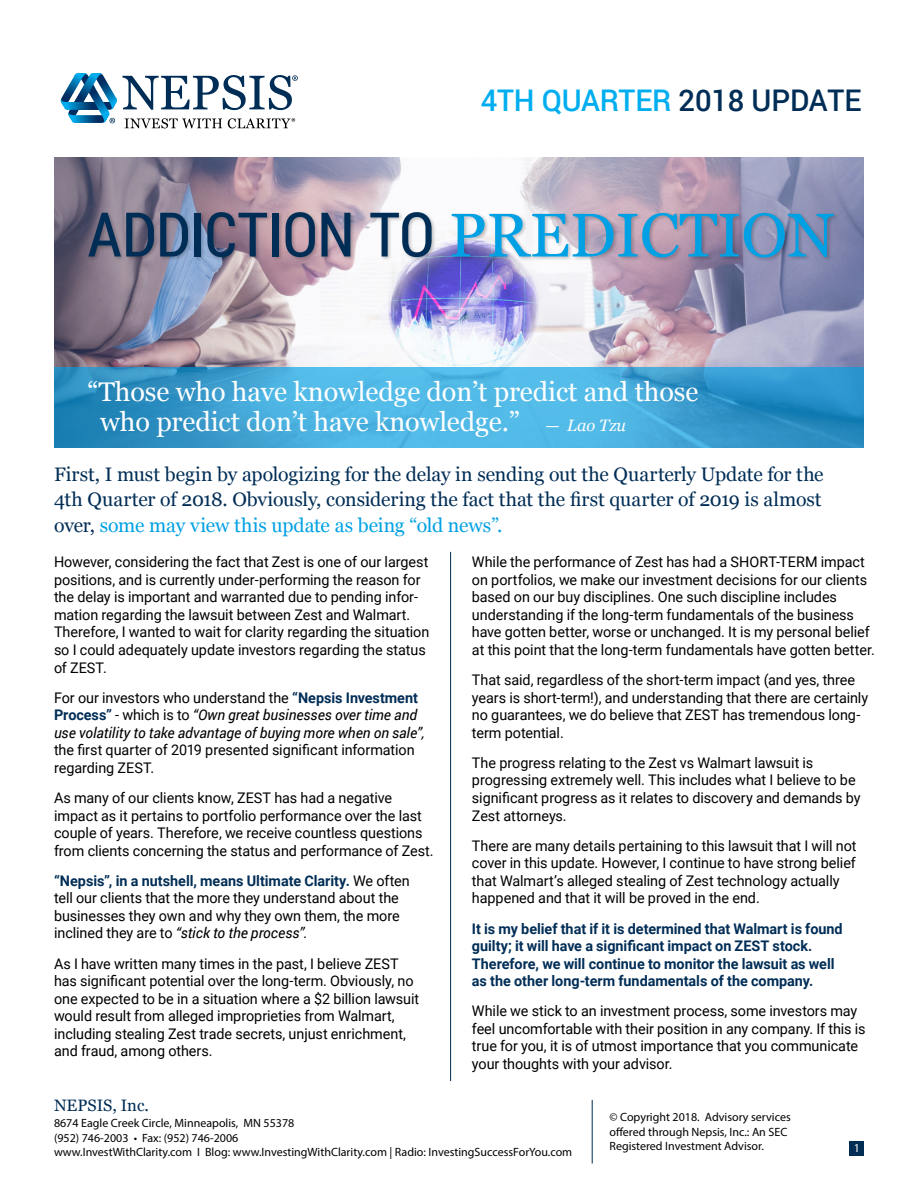
<style>
.page{position:relative;width:918px;height:1188px;background:#fff}
.page>*{position:absolute;margin:0;border:0;box-sizing:border-box;transform-origin:0 0}
.t1{font:61.5px "Roboto Condensed";letter-spacing:-.005em;color:#002d56}
.t2{font:500 29.85px "Roboto";letter-spacing:-.005em;color:#00aeef}
.t3{font:27px/30px "Georgia";letter-spacing:-.005em;color:#fff}
.t4{font:19.5px/25.5px "Georgia";letter-spacing:-.01em;color:#002d56;text-align:justify}
.t5{font:16.5px "Georgia";color:#002d56}
.t6{font:14.7px/17.5px "Roboto";letter-spacing:-.005em;color:#000}
.t7{font:700 14.7px/17.5px "Roboto";letter-spacing:-.005em;color:#002d56}
.t8{font:italic 14.7px/17.5px "Roboto";letter-spacing:-.005em;color:#000}
.t9{font:12px/14.4px "Myriad Pro";color:#000}
.t10{font:12px "Myriad Pro";color:#fff}
.s1{color:#002d56}
.s2{font-family:"Georgia";color:#00a1e4}
.s3{font-style:italic;font-size:16.5px}
.s4{color:#00a1e4}
.s5{font-style:normal}
.s6{font-weight:700;font-style:normal;color:#002d56}
.s7{font-weight:700;color:#002d56}
.s8{font-style:italic}
</style>
<div class="page">
<div style="left:850px;top:1142px;width:14px;height:14px;background:#002d56"></div>
<svg style="left:60px;top:73px;width:238px;height:55px"></svg>
<hr style="left:592px;top:1100px;width:1px;height:64px;background:#002d56">
<img style="left:54px;top:158px;width:810px;height:209px">
<svg style="left:54px;top:367px;width:810px;height:81px;background:#3fa4d5"></svg>
<div style="left:86px;top:211px;width:753px;height:51px;background:#000;opacity:.25"></div>
<hr style="left:450px;top:552px;width:1px;height:529px;background:#002d56">
<h2 class="t2" style="left:481px;top:79px;width:382px">4TH QUARTER <span class="s1">2018 UPDATE</span></h2>
<h1 class="t1" style="left:87px;top:192px;width:748px">ADDICTION TO <span class="s2">PREDICTION</span></h1>
<h3 class="t3" style="left:100px;top:376px;width:600px;text-indent:-13px">“Those who have knowledge don’t predict and those who predict don’t have knowledge.” <span class="s3">— Lao Tzu</span></h3>
<h3 class="t4" style="left:54px;top:461px;width:771px">First, I must begin by apologizing for the delay in sending out the Quarterly Update for the 4th Quarter of 2018. Obviously, considering the fact that the first quarter of 2019 is almost over, <span class="s4">some may view this update as being “old news”.</span></h3>
<p class="t6" style="left:54px;top:553px;width:377px">However, considering the fact that Zest is one of our largest positions, and is currently under-performing the reason for the delay is important and warranted due to pending infor&shy;mation regarding the lawsuit between Zest and Walmart.<br>Therefore, I wanted to wait for clarity regarding the situation so I could adequately update investors regarding the status of ZEST.</p>
<p class="t8" style="left:54px;top:688px;width:372px"><span class="s5">For our investors who understand the</span> <span class="s6">“Nepsis Investment<br>Process”</span> <span class="s5">- which is to</span> “Own great businesses over time and use volatility to take advantage of buying more when on sale”,</p>
<p class="t6" style="left:54px;top:741px;width:362px">the first quarter of 2019 presented significant information regarding ZEST.</p>
<p class="t6" style="left:54px;top:788px;width:381px">As many of our clients know, ZEST has had a negative impact as it pertains to portfolio performance over the last couple of years. Therefore, we receive countless questions from clients concerning the status and performance of Zest.</p>
<p class="t6" style="left:54px;top:871px;width:357px"><span class="s7">“Nepsis”, in a nutshell, means Ultimate Clarity.</span> We often tell our clients that the more they understand about the businesses they own and why they own them, the more inclined they are to <span class="s8">“stick to the process”.</span></p>
<p class="t6" style="left:54px;top:954px;width:367px">As I have written many times in the past, I believe ZEST has significant potential over the long-term. Obviously, no one expected to be in a situation where a $2 billion lawsuit would result from alleged improprieties from Walmart, including stealing Zest trade secrets, unjust enrichment, and fraud, among others.</p>
<p class="t6" style="left:472px;top:553px;width:404px">While the performance of Zest has had a SHORT-TERM impact on portfolios, we make our investment decisions for our clients based on our buy disciplines. One such discipline includes understanding if the long-term fundamentals of the business have gotten better, worse or unchanged. It is my personal belief at this point that the long-term fundamentals have gotten better.</p>
<p class="t6" style="left:472px;top:671px;width:398px">That said, regardless of the short-term impact (and yes, three years is short-term!), and understanding that there are certainly no guarantees, we do believe that ZEST has tremendous long&shy;term potential.</p>
<p class="t6" style="left:472px;top:753px;width:390px">The progress relating to the Zest vs Walmart lawsuit is progressing extremely well. This includes what I believe to be significant progress as it relates to discovery and demands by Zest attorneys.</p>
<p class="t6" style="left:472px;top:836px;width:386px">There are many details pertaining to this lawsuit that I will not cover in this update. However, I continue to have strong belief that Walmart’s alleged stealing of Zest technology actually happened and that it will be proved in the end.</p>
<p class="t7" style="left:472px;top:919px;width:372px">It is my belief that if it is determined that Walmart is found guilty; it will have a significant impact on ZEST stock.<br>Therefore, we will continue to monitor the lawsuit as well as the other long-term fundamentals of the company.</p>
<p class="t6" style="left:472px;top:1002px;width:395px">While we stick to an investment process, some investors may feel uncomfortable with their position in any company. If this is true for you, it is of utmost importance that you communicate your thoughts with your advisor.</p>
<p class="t5" style="left:54px;top:1093px;width:97px">NEPSIS, Inc.</p>
<p class="t9" style="left:54px;top:1116px;width:520px">8674 Eagle Creek Circle, Minneapolis, MN 55378<br>(952) 746-2003 • Fax: (952) 746-2006<br>www.InvestWithClarity.com I Blog: www.InvestingWithClarity.com | Radio: InvestingSuccessForYou.com</p>
<p class="t9" style="left:610px;top:1110px;width:183px">© Copyright 2018. Advisory services offered through Nepsis, Inc.: An SEC<br>Registered Investment Advisor.</p>
<p class="t10" style="left:854px;top:1141px;width:8px">1</p>
</div>
